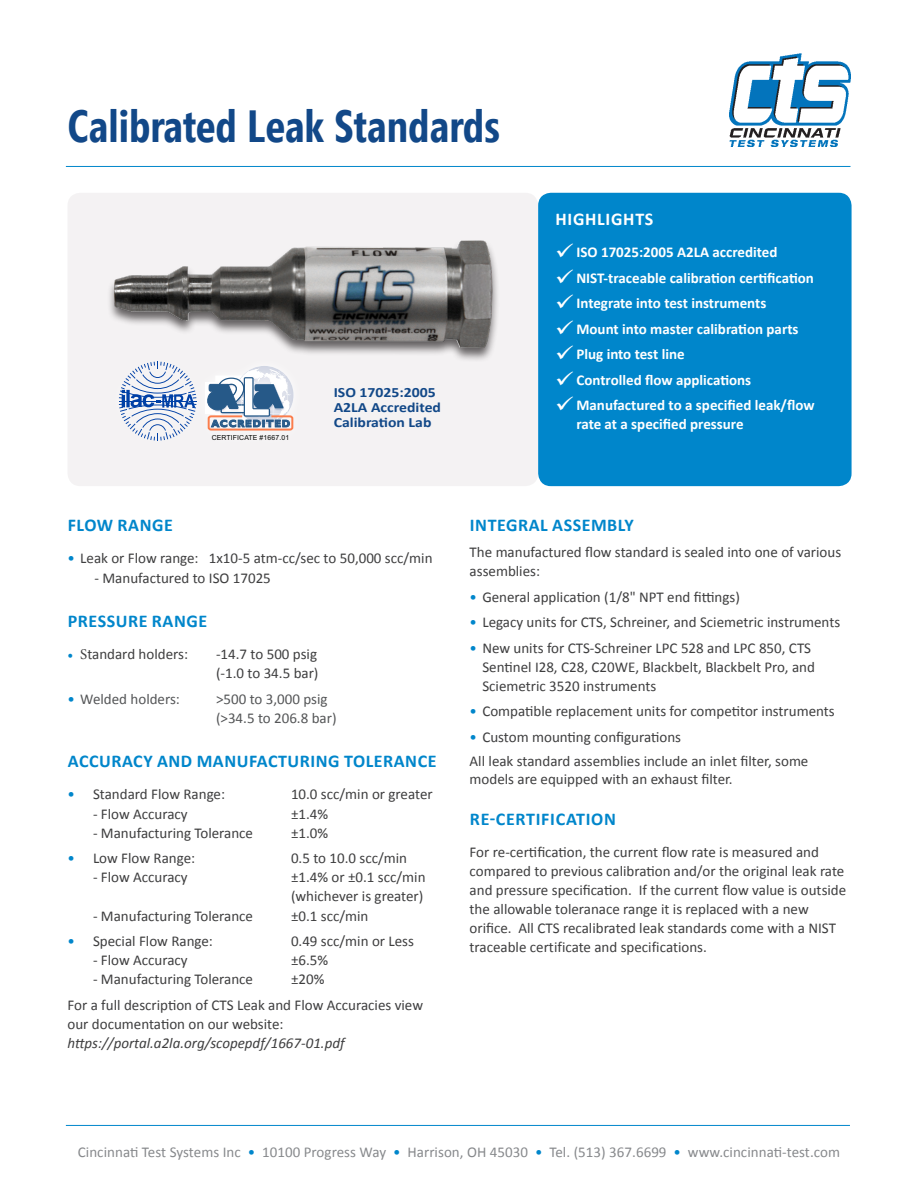
<style>
.page{position:relative;width:918px;height:1188px;background:#fff}
.page>*{position:absolute;margin:0;border:0;box-sizing:border-box;transform-origin:0 0}
.Titel{font:700 45px "Segoe Condensed";color:#124888}
.Überschrift{font:700 18px "Calibri";letter-spacing:.03em;color:#0086cb}
.Highlight-Box_Übersc{font:700 18px "Calibri";letter-spacing:.04em;color:#fff}
.Fließtext{font:15px/19.2px "Calibri";color:#3e3e3f}
.t1{font:700 15px "Calibri";color:#fff}
.t2{font:15px "Calibri";letter-spacing:.005em;color:#87898c}
.t3{font:15px/19.2px "Calibri";color:#545557}
.t4{font:700 14.1px/15px "Calibri";color:#124888;scale:1.11 1}
.t5{font:700 10.05px "Gill Sans";letter-spacing:.1em;color:#265988}
.t6{font:6.9px "Arial";letter-spacing:.015em;color:#040503}
.s1{color:#0086cb}
.s2{font-family:"Minion Pro";color:#0086cb}
.s3{font-family:"Minion Pro"}
.s4{font-style:italic}
</style>
<div class="page">
<hr style="left:66px;top:1125px;width:784px;height:1px;background:#0086cb">
<hr style="left:66px;top:166px;width:784px;height:1px;background:#0086cb">
<img style="left:730px;top:54px;width:120px;height:92px">
<div style="left:67px;top:193px;width:471px;height:293px;background:#f4f2f3;border-radius:13px"></div>
<div style="left:538px;top:193px;width:314px;height:293px;background:#0086cb;border-radius:13px"></div>
<img style="left:109px;top:240px;width:389px;height:120px">
<div style="left:110px;top:353px;width:193px;height:97px;background:#f4f2f3"></div>
<img style="left:206px;top:382px;width:1px;height:32px">
<svg style="left:119px;top:362px;width:77px;height:79px"></svg>
<div style="left:208px;top:415px;width:85px;height:16px;border:2px solid #fb7d4c;border-radius:2px"></div>
<svg style="left:207px;top:368px;width:85px;height:59px"></svg>
<p class="Titel" style="left:68px;top:99px;width:434px">Calibrated Leak Standards</p>
<p class="Highlight-Box_Übersc" style="left:556px;top:208px;width:99px">HIGHLIGHTS</p>
<p class="t1" style="left:576px;top:243px;width:203px">ISO 17025:2005 A2LA accredited</p>
<p class="t1" style="left:576px;top:268px;width:239px">NIST-traceable calibration certification</p>
<p class="t1" style="left:576px;top:294px;width:191px">Integrate into test instruments</p>
<p class="t1" style="left:576px;top:319px;width:224px">Mount into master calibration parts</p>
<p class="t1" style="left:576px;top:345px;width:110px">Plug into test line</p>
<p class="t1" style="left:576px;top:370px;width:176px">Controlled flow applications</p>
<p class="t1" style="left:576px;top:396px;width:240px">Manufactured to a specified leak/flow</p>
<p class="t4" style="left:334px;top:385px;width:98px">ISO 17025:2005<br>A2LA Accredited</p>
<p class="t4" style="left:334px;top:415px;width:90px">Calibration Lab</p>
<p class="t5" style="left:211px;top:418px;width:80px">ACCREDITED</p>
<p class="t1" style="left:576px;top:415px;width:169px">rate at a specified pressure</p>
<p class="t6" style="left:212px;top:434px;width:79px">CERTIFICATE #1667.01</p>
<p class="Überschrift" style="left:68px;top:514px;width:107px">FLOW RANGE</p>
<p class="Fließtext" style="left:68px;top:549px;width:367px"><span class="s1">•</span> Leak or Flow range: 1x10-5 atm-cc/sec to 50,000 scc/min</p>
<p class="Fließtext" style="left:95px;top:568px;width:178px">- Manufactured to ISO 17025</p>
<p class="Überschrift" style="left:68px;top:610px;width:141px">PRESSURE RANGE</p>
<p class="Fließtext" style="left:68px;top:645px;width:122px"><span class="s2">•</span> <span class="s3">S</span>tandard holders:</p>
<p class="Fließtext" style="left:216px;top:645px;width:104px">-14.7 to 500 psig (-1.0 to 34.5 bar)</p>
<p class="t3" style="left:68px;top:689px;width:114px"><span class="s1">•</span> Welded holders:</p>
<p class="t3" style="left:216px;top:689px;width:122px">&gt;500 to 3,000 psig (&gt;34.5 to 206.8 bar)</p>
<p class="Überschrift" style="left:68px;top:750px;width:370px">ACCURACY AND MANUFACTURING TOLERANCE</p>
<p class="Fließtext" style="left:68px;top:785px;width:159px"><span class="s1">•</span> Standard Flow Range:</p>
<p class="Fließtext" style="left:291px;top:785px;width:143px">10.0 scc/min or greater</p>
<p class="Fließtext" style="left:93px;top:804px;width:96px">- Flow Accuracy</p>
<p class="Fließtext" style="left:291px;top:804px;width:39px">±1.4%</p>
<p class="Fließtext" style="left:93px;top:823px;width:162px">- Manufacturing Tolerance</p>
<p class="Fließtext" style="left:291px;top:823px;width:39px">±1.0%</p>
<p class="Fließtext" style="left:68px;top:849px;width:129px"><span class="s1">•</span> Low Flow Range:</p>
<p class="Fließtext" style="left:291px;top:849px;width:118px">0.5 to 10.0 scc/min</p>
<p class="Fließtext" style="left:93px;top:868px;width:96px">- Flow Accuracy</p>
<p class="Fließtext" style="left:291px;top:868px;width:136px">±1.4% or ±0.1 scc/min (whichever is greater)</p>
<p class="Fließtext" style="left:93px;top:906px;width:162px">- Manufacturing Tolerance</p>
<p class="Fließtext" style="left:291px;top:906px;width:79px">±0.1 scc/min</p>
<p class="Fließtext" style="left:68px;top:932px;width:147px"><span class="s1">•</span> Special Flow Range:</p>
<p class="Fließtext" style="left:291px;top:932px;width:125px">0.49 scc/min or Less</p>
<p class="Fließtext" style="left:93px;top:951px;width:96px">- Flow Accuracy</p>
<p class="Fließtext" style="left:291px;top:951px;width:39px">±6.5%</p>
<p class="Fließtext" style="left:93px;top:970px;width:162px">- Manufacturing Tolerance</p>
<p class="Fließtext" style="left:291px;top:970px;width:35px">±20%</p>
<p class="Fließtext" style="left:68px;top:995px;width:357px">For a full description of CTS Leak and Flow Accuracies view our documentation on our website: <span class="s4">https://portal.a2la.org/scopepdf/1667-01.pdf</span></p>
<p class="Überschrift" style="left:470px;top:514px;width:165px">INTEGRAL ASSEMBLY</p>
<p class="Fließtext" style="left:470px;top:542px;width:373px">The manufactured flow standard is sealed into one of various assemblies:</p>
<p class="Fließtext" style="left:470px;top:587px;width:272px"><span class="s1">•</span> General application (1/8" NPT end fittings)</p>
<p class="Fließtext" style="left:470px;top:613px;width:372px"><span class="s1">•</span> Legacy units for CTS, Schreiner, and Sciemetric instruments</p>
<p class="Fließtext" style="left:482px;top:638px;width:334px;text-indent:-13px"><span class="s1">•</span> New units for CTS-Schreiner LPC 528 and LPC 850, CTS<br>Sentinel I28, C28, C20WE, Blackbelt, Blackbelt Pro, and<br>Sciemetric 3520 instruments</p>
<p class="Fließtext" style="left:470px;top:702px;width:367px"><span class="s1">•</span> Compatible replacement units for competitor instruments</p>
<p class="Fließtext" style="left:470px;top:727px;width:213px"><span class="s1">•</span> Custom mounting configurations</p>
<p class="Fließtext" style="left:470px;top:752px;width:340px;line-height:18px">All leak standard assemblies include an inlet filter, some models are equipped with an exhaust filter.</p>
<p class="Überschrift" style="left:470px;top:807px;width:148px">RE-CERTIFICATION</p>
<p class="Fließtext" style="left:470px;top:842px;width:378px">For re-certification, the current flow rate is measured and compared to previous calibration and/or the original leak rate and pressure specification. If the current flow value is outside the allowable toleranace range it is replaced with a new orifice. All CTS recalibrated leak standards come with a NIST traceable certificate and specifications.</p>
<p class="t2" style="left:78px;top:1142px;width:764px">Cincinnati Test Systems Inc <span class="s1">•</span> 10100 Progress Way <span class="s1">•</span> Harrison, OH 45030 <span class="s1">•</span> Tel. (513) 367.6699 <span class="s1">•</span> www.cincinnati-test.com</p>
</div>
